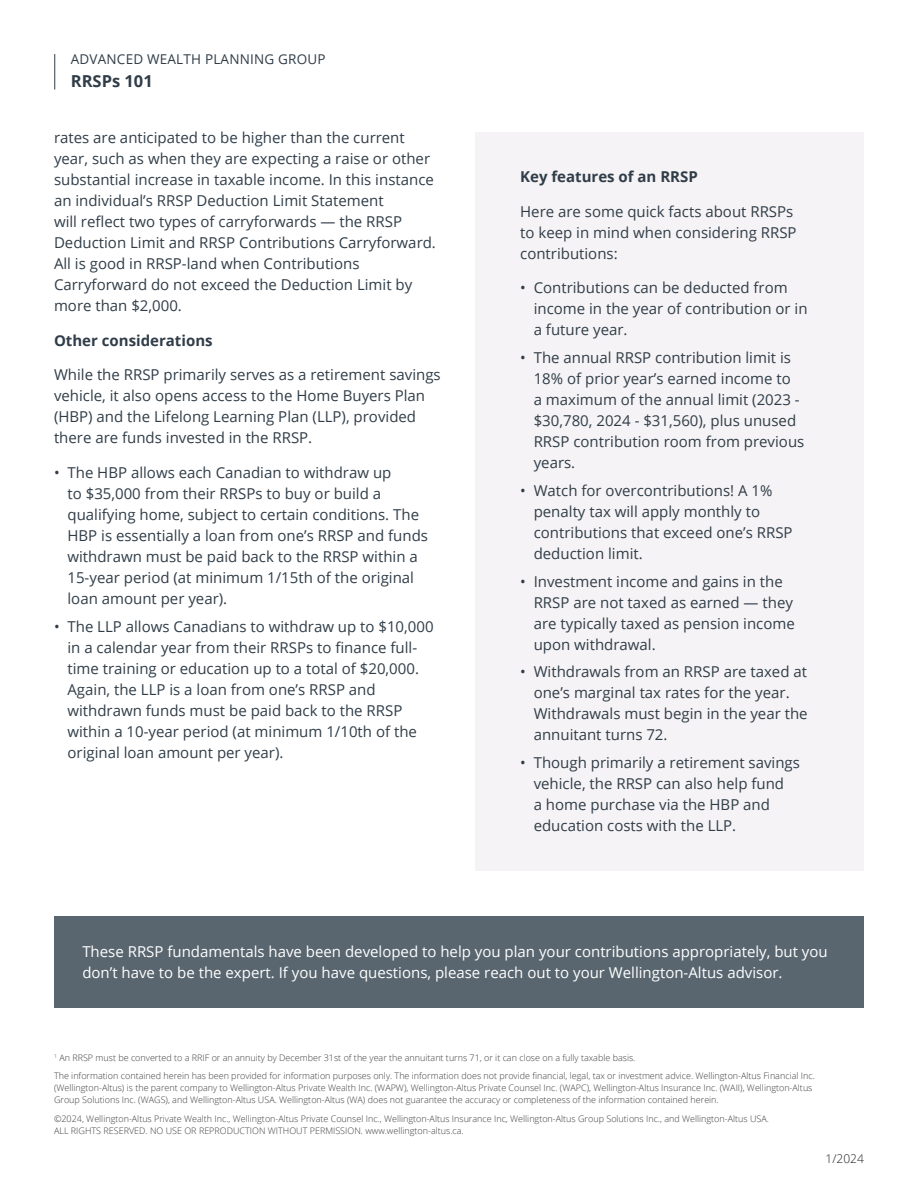
<style>
.page{position:relative;width:918px;height:1188px;background:#fff}
.page>*{position:absolute;margin:0;border:0;box-sizing:border-box;transform-origin:0 0}
.t1{font:700 16.5px "Open Sans";color:#303d48}
.t2{font:15px/21px "Open Sans";color:#303d48}
.t3{font:15px/21px "Open Sans";color:#fff}
.t4{font:700 15px "Open Sans";color:#303d48}
.t5{font:13.5px "Open Sans";letter-spacing:.015em;color:#303d48}
.t6{font:300 12px "Open Sans";color:#231f20}
.t7{font:300 9px/12px "Open Sans";color:#3e3e3f}
</style>
<div class="page">
<div style="left:475px;top:132px;width:389px;height:739px;background:#f5f3f5"></div>
<div style="left:54px;top:916px;width:810px;height:92px;background:#59666f"></div>
<hr style="left:54px;top:54px;width:1px;height:36px;background:#303d48">
<p class="t5" style="left:71px;top:50px;width:256px">ADVANCED WEALTH PLANNING GROUP</p>
<p class="t1" style="left:71px;top:69px;width:83px">RRSPs 101</p>
<p class="t2" style="left:54px;top:127px;width:383px">rates are anticipated to be higher than the current year, such as when they are expecting a raise or other substantial increase in taxable income. In this instance an individual’s RRSP Deduction Limit Statement<br>will reflect two types of carryforwards — the RRSP Deduction Limit and RRSP Contributions Carryforward.<br>All is good in RRSP-land when Contributions Carryforward do not exceed the Deduction Limit by more than $2,000.</p>
<p class="t4" style="left:54px;top:330px;width:160px">Other considerations</p>
<p class="t2" style="left:54px;top:364px;width:388px">While the RRSP primarily serves as a retirement savings vehicle, it also opens access to the Home Buyers Plan (HBP) and the Lifelong Learning Plan (LLP), provided there are funds invested in the RRSP.</p>
<p class="t2" style="left:68px;top:462px;width:362px;text-indent:-14px">• The HBP allows each Canadian to withdraw up<br>to $35,000 from their RRSPs to buy or build a qualifying home, subject to certain conditions. The HBP is essentially a loan from one’s RRSP and funds withdrawn must be paid back to the RRSP within a 15-year period (at minimum 1/15th of the original loan amount per year).</p>
<p class="t2" style="left:68px;top:615px;width:368px;text-indent:-14px">• The LLP allows Canadians to withdraw up to $10,000 in a calendar year from their RRSPs to finance full&shy;time training or education up to a total of $20,000.<br>Again, the LLP is a loan from one’s RRSP and withdrawn funds must be paid back to the RRSP within a 10-year period (at minimum 1/10th of the original loan amount per year).</p>
<p class="t4" style="left:520px;top:166px;width:179px">Key features of an RRSP</p>
<p class="t2" style="left:520px;top:201px;width:278px">Here are some quick facts about RRSPs to keep in mind when considering RRSP contributions:</p>
<p class="t2" style="left:534px;top:277px;width:275px;text-indent:-14px">• Contributions can be deducted from income in the year of contribution or in a future year.</p>
<p class="t2" style="left:534px;top:347px;width:272px;text-indent:-14px">• The annual RRSP contribution limit is<br>18% of prior year’s earned income to<br>a maximum of the annual limit (2023 - $30,780, 2024 - $31,560), plus unused<br>RRSP contribution room from previous years.</p>
<p class="t2" style="left:534px;top:480px;width:260px;text-indent:-14px">• Watch for overcontributions! A 1% penalty tax will apply monthly to contributions that exceed one’s RRSP deduction limit.</p>
<p class="t2" style="left:534px;top:570px;width:263px;text-indent:-14px">• Investment income and gains in the<br>RRSP are not taxed as earned — they are typically taxed as pension income upon withdrawal.</p>
<p class="t2" style="left:534px;top:661px;width:275px;text-indent:-14px">• Withdrawals from an RRSP are taxed at one’s marginal tax rates for the year.<br>Withdrawals must begin in the year the annuitant turns 72.</p>
<p class="t2" style="left:534px;top:752px;width:268px;text-indent:-14px">• Though primarily a retirement savings vehicle, the RRSP can also help fund<br>a home purchase via the HBP and education costs with the LLP.</p>
<p class="t3" style="left:82px;top:940px;width:747px">These RRSP fundamentals have been developed to help you plan your contributions appropriately, but you don’t have to be the expert. If you have questions, please reach out to your Wellington-Altus advisor.</p>
<p class="t7" style="left:54px;top:1048px;width:762px;line-height:18.8px"><sup>1</sup> An RRSP must be converted to a RRIF or an annuity by December 31st of the year the annuitant turns 71, or it can close on a fully taxable basis.<br>The information contained herein has been provided for information purposes only. The information does not provide financial, legal, tax or investment advice. Wellington-Altus Financial Inc.</p>
<p class="t7" style="left:54px;top:1082px;width:760px">(Wellington-Altus) is the parent company to Wellington-Altus Private Wealth Inc. (WAPW), Wellington-Altus Private Counsel Inc. (WAPC), Wellington-Altus Insurance Inc. (WAII), Wellington-Altus<br>Group Solutions Inc. (WAGS), and Wellington-Altus USA. Wellington-Altus (WA) does not guarantee the accuracy or completeness of the information contained herein.</p>
<p class="t7" style="left:54px;top:1113px;width:716px">©2024, Wellington-Altus Private Wealth Inc., Wellington-Altus Private Counsel Inc., Wellington-Altus Insurance Inc, Wellington-Altus Group Solutions Inc., and Wellington-Altus USA.<br>ALL RIGHTS RESERVED. NO USE OR REPRODUCTION WITHOUT PERMISSION. www.wellington-altus.ca.</p>
<p class="t6" style="left:826px;top:1150px;width:40px">1/2024</p>
</div>
